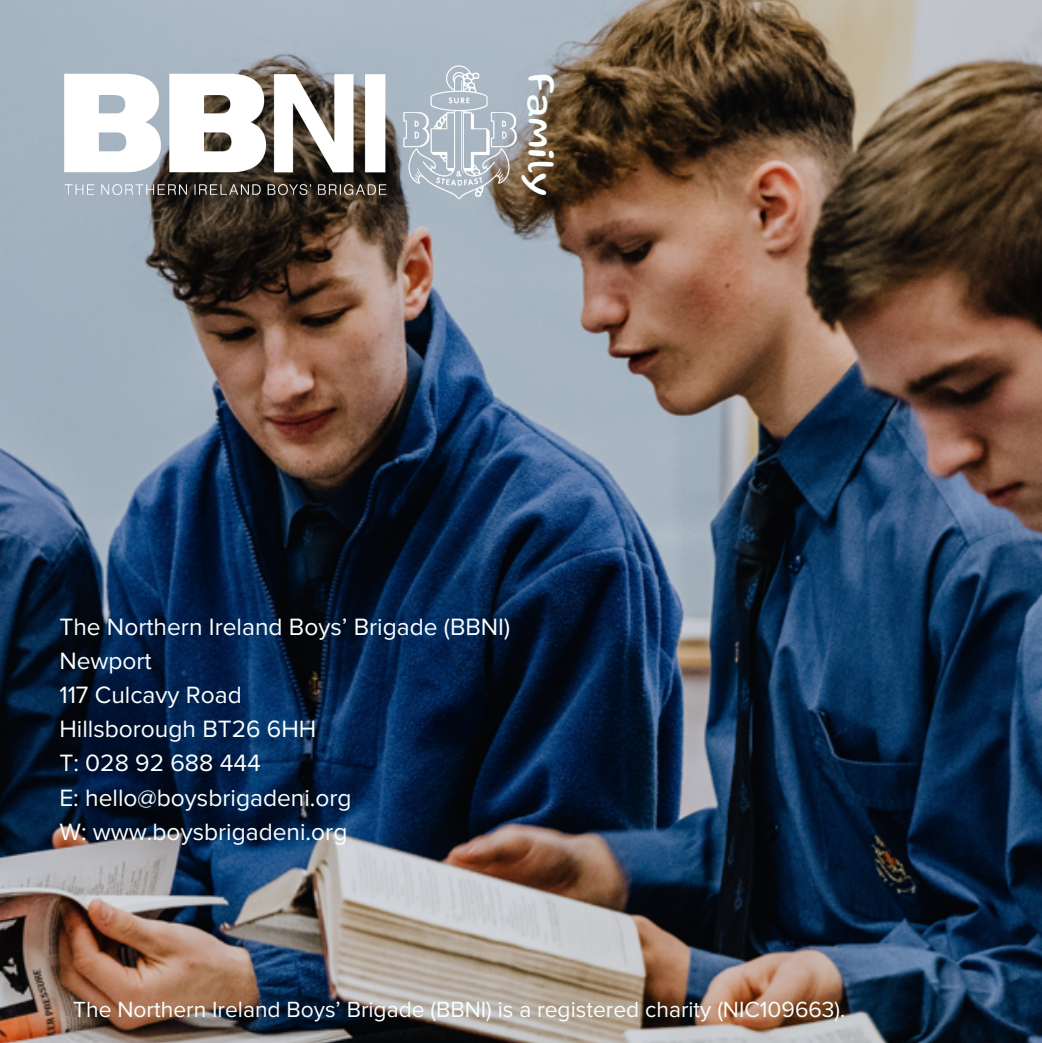
<style>
.page{position:relative;width:1042px;height:1043px;background:#fff}
.page>*{position:absolute;margin:0;border:0;box-sizing:border-box;transform-origin:0 0}
.t1{font:39.02px "Gluten";color:#f9ffff}
.t2{font:24.5px "Proxima Nova";color:#f9ffff}
.t3{font:22.75px "Proxima Nova";color:#f9ffff}
</style>
<div class="page">
<img style="left:0;top:0;width:1041px;height:1042px">
<img style="left:59px;top:60px;width:461px;height:150px">
<p class="t1" style="left:554px;top:73px;width:125px;rotate:90deg">Family</p>
<h1 class="t2" style="left:59px;top:612px;width:452px">The Northern Ireland Boys’ Brigade (BBNI)</h1>
<p class="t2" style="left:59px;top:646px;width:94px">Newport</p>
<p class="t2" style="left:59px;top:680px;width:184px">117 Culcavy Road</p>
<p class="t2" style="left:59px;top:714px;width:258px">Hillsborough BT26 6HH</p>
<p class="t2" style="left:59px;top:748px;width:203px">T: 028 92 688 444</p>
<p class="t2" style="left:59px;top:782px;width:294px">E: hello@boysbrigadeni.org</p>
<p class="t2" style="left:59px;top:816px;width:289px">W: www.boysbrigadeni.org</p>
<p class="t3" style="left:73px;top:995px;width:773px">The Northern Ireland Boys’ Brigade (BBNI) is a registered charity (NIC109663).</p>
</div>
